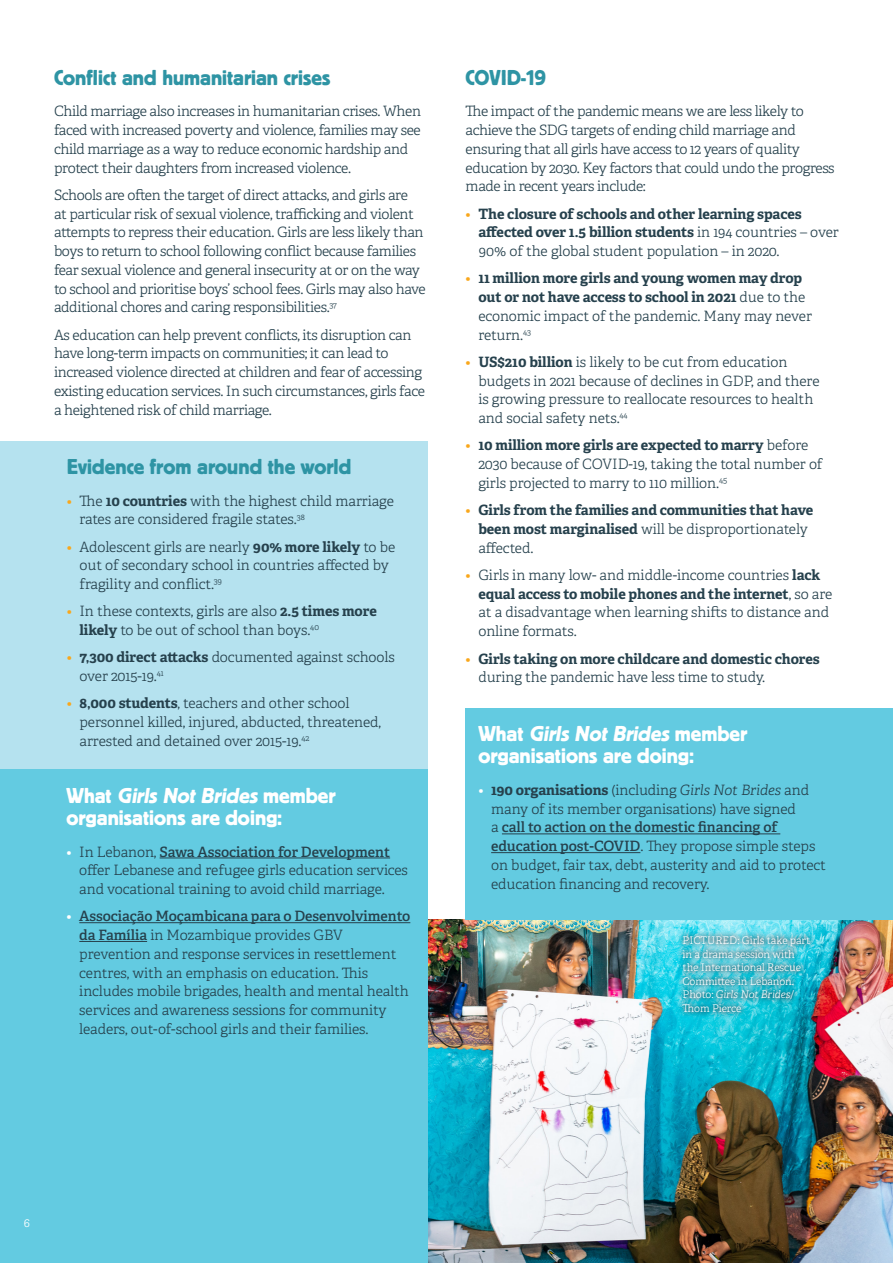
<style>
.page{position:relative;width:893px;height:1263px;background:#fff}
.page>*{position:absolute;margin:0;border:0;box-sizing:border-box;transform-origin:0 0}
.Sub_Head-Level_2{font:22.5px/22.5px "Platz";color:#fff}
.Sub_Head-Level_2-2{font:22.5px "Platz";color:#2e94a4}
.Bulleted{font:300 14.25px/18.8px "Adelle";letter-spacing:-.005em;color:#26414d}
.Bulleted-2{font:300 14.25px/18.8px "Adelle";letter-spacing:-.025em;color:#26414d}
.Bulleted-3{font:700 14.25px/18.8px "Adelle";letter-spacing:-.005em;color:#26414d}
.Body_Text{font:300 12px "Adelle";color:#fff}
.Photo_credit{font:300 10.5px/13.5px "Adelle";letter-spacing:-.005em;color:#fff}
.s1{color:#f9a71b}
.s2{font-weight:700}
.s3{font-style:italic}
.s4{color:#fff}
.s5{font-weight:600}
.s6{font-weight:300;color:#f9a71b}
.s7{font-weight:300}
</style>
<div class="page">
<img style="left:428px;top:919px;width:465px;height:344px">
<div style="left:466px;top:708px;width:427px;height:211px;background:#63cbe1"></div>
<hr style="left:502px;top:833px;width:278px;height:1px;background:#26414d">
<hr style="left:491px;top:852px;width:149px;height:1px;background:#26414d">
<div style="left:0;top:441px;width:98px;height:335px;background:#b5e2ef"></div>
<div style="left:54px;top:441px;width:374px;height:335px;background:#b5e2ef"></div>
<div style="left:0;top:769px;width:428px;height:494px;background:#63cbe1"></div>
<hr style="left:160px;top:857px;width:230px;height:1px;background:#26414d">
<hr style="left:79px;top:922px;width:331px;height:1px;background:#26414d">
<hr style="left:79px;top:941px;width:68px;height:1px;background:#26414d">
<div style="left:676px;top:930px;width:140px;height:88px;background:#26414d;opacity:.76"></div>
<p class="Sub_Head-Level_2-2" style="left:54px;top:65px;width:278px">Conflict and humanitarian crises</p>
<p class="Bulleted-2" style="left:54px;top:102px;width:369px">Child marriage also increases in humanitarian crises. When faced with increased poverty and violence, families may see child marriage as a way to reduce economic hardship and protect their daughters from increased violence.</p>
<p class="Bulleted-2" style="left:54px;top:186px;width:373px">Schools are often the target of direct attacks, and girls are<br>at particular risk of sexual violence, trafficking and violent attempts to repress their education. Girls are less likely than boys to return to school following conflict because families fear sexual violence and general insecurity at or on the way to school and prioritise boys’ school fees. Girls may also have additional chores and caring responsibilities.<sup>37</sup></p>
<p class="Bulleted-2" style="left:54px;top:325px;width:372px">As education can help prevent conflicts, its disruption can have long-term impacts on communities; it can lead to increased violence directed at children and fear of accessing existing education services. In such circumstances, girls face a heightened risk of child marriage.</p>
<p class="Sub_Head-Level_2-2" style="left:67px;top:454px;width:286px">Evidence from around the world</p>
<p class="Bulleted" style="left:80px;top:491px;width:316px;text-indent:-13px"><span class="s1">•</span> The <span class="s2">10 countries</span> with the highest child marriage rates are considered fragile states.<sup>38</sup></p>
<p class="Bulleted" style="left:80px;top:537px;width:317px;text-indent:-13px"><span class="s1">•</span> Adolescent girls are nearly <span class="s2">90% more likely</span> to be out of secondary school in countries affected by fragility and conflict.<sup>39</sup></p>
<p class="Bulleted" style="left:80px;top:602px;width:299px;text-indent:-13px"><span class="s1">•</span> In these contexts, girls are also <span class="s2">2.5 times more likely</span> to be out of school than boys.<sup>40</sup></p>
<p class="Bulleted" style="left:80px;top:648px;width:317px;text-indent:-13px"><span class="s1">•</span> <span class="s2">7,300 direct attacks</span> documented against schools over 2015-19.<sup>41</sup></p>
<p class="Bulleted" style="left:80px;top:694px;width:303px;text-indent:-13px"><span class="s1">•</span> <span class="s2">8,000 students</span>, teachers and other school personnel killed, injured, abducted, threatened, arrested and detained over 2015-19.<sup>42</sup></p>
<p class="Sub_Head-Level_2" style="left:67px;top:784px;width:271px">W h a t <span class="s3">Girls Not Brides</span> m e m b e r organisations are doing:</p>
<p class="Bulleted" style="left:79px;top:842px;width:330px;text-indent:-13px"><span class="s4">•</span> In Lebanon, <span class="s5">Sawa Association for Development </span>offer Lebanese and refugee girls education services and vocational training to avoid child marriage.</p>
<p class="Bulleted" style="left:79px;top:907px;width:333px;text-indent:-13px"><span class="s4">•</span> <span class="s5">Associação Moçambicana para o Desenvolvimento da Família</span> in Mozambique provides GBV prevention and response services in resettlement centres, with an emphasis on education. This includes mobile brigades, health and mental health services and awareness sessions for community leaders, out-of-school girls and their families.</p>
<p class="Sub_Head-Level_2-2" style="left:466px;top:65px;width:82px">COVID-19</p>
<p class="Bulleted-2" style="left:466px;top:102px;width:371px">The impact of the pandemic means we are less likely to achieve the SDG targets of ending child marriage and ensuring that all girls have access to 12 years of quality education by 2030. Key factors that could undo the progress made in recent years include:</p>
<p class="Bulleted-3" style="left:478px;top:204px;width:362px;text-indent:-13px"><span class="s6">•</span> The closure of schools and other learning spaces affected over 1.5 billion students <span class="s7">in 194 countries – over<br>90% of the global student population – in 2020.</span></p>
<p class="Bulleted-3" style="left:478px;top:269px;width:335px;text-indent:-13px"><span class="s6">•</span> 11 million more girls and young women may drop out or not have access to school in 2021 <span class="s7">due to the economic impact of the pandemic. Many may never return.</span><sup>43</sup></p>
<p class="Bulleted" style="left:478px;top:353px;width:343px;text-indent:-13px"><span class="s1">•</span> <span class="s2">US$210 billion</span> is likely to be cut from education budgets in 2021 because of declines in GDP, and there is growing pressure to reallocate resources to health and social safety nets.<sup>44</sup></p>
<p class="Bulleted" style="left:478px;top:436px;width:346px;text-indent:-13px"><span class="s1">•</span> <span class="s2">10 million more girls are expected to marry</span> before<br>2030 because of COVID-19, taking the total number of girls projected to marry to 110 million.<sup>45</sup></p>
<p class="Bulleted-3" style="left:478px;top:501px;width:337px;text-indent:-13px"><span class="s6">•</span> Girls from the families and communities that have been most marginalised <span class="s7">will be disproportionately affected.</span></p>
<p class="Bulleted" style="left:478px;top:566px;width:355px;text-indent:-13px"><span class="s1">•</span> Girls in many low- and middle-income countries <span class="s2">lack equal access to mobile phones and the internet</span>, so are at a disadvantage when learning shifts to distance and online formats.</p>
<p class="Bulleted-3" style="left:478px;top:649px;width:343px;text-indent:-13px"><span class="s6">•</span> Girls taking on more childcare and domestic chores <span class="s7">during the pandemic have less time to study.</span></p>
<p class="Sub_Head-Level_2" style="left:478px;top:722px;width:271px">W h a t <span class="s3">Girls Not Brides</span> m e m b e r organisations are doing:</p>
<p class="Bulleted" style="left:491px;top:781px;width:336px;text-indent:-13px"><span class="s4">•</span> <span class="s2">190 organisations</span> (including <span class="s3">Girls Not Brides</span> and many of its member organisations) have signed<br>a <span class="s5">call to action on the domestic financing of education post-COVID</span>. They propose simple steps on budget, fair tax, debt, austerity and aid to protect education financing and recovery.</p>
<p class="Photo_credit" style="left:682px;top:934px;width:129px">PICTURED: Girls take part in a drama session with the International Rescue<br>Committee in Lebanon.<br>Photo: <span class="s3">Girls Not Brides</span>/<br>Thom Pierce</p>
<p class="Body_Text" style="left:24px;top:1216px;width:8px">6</p>
</div>
